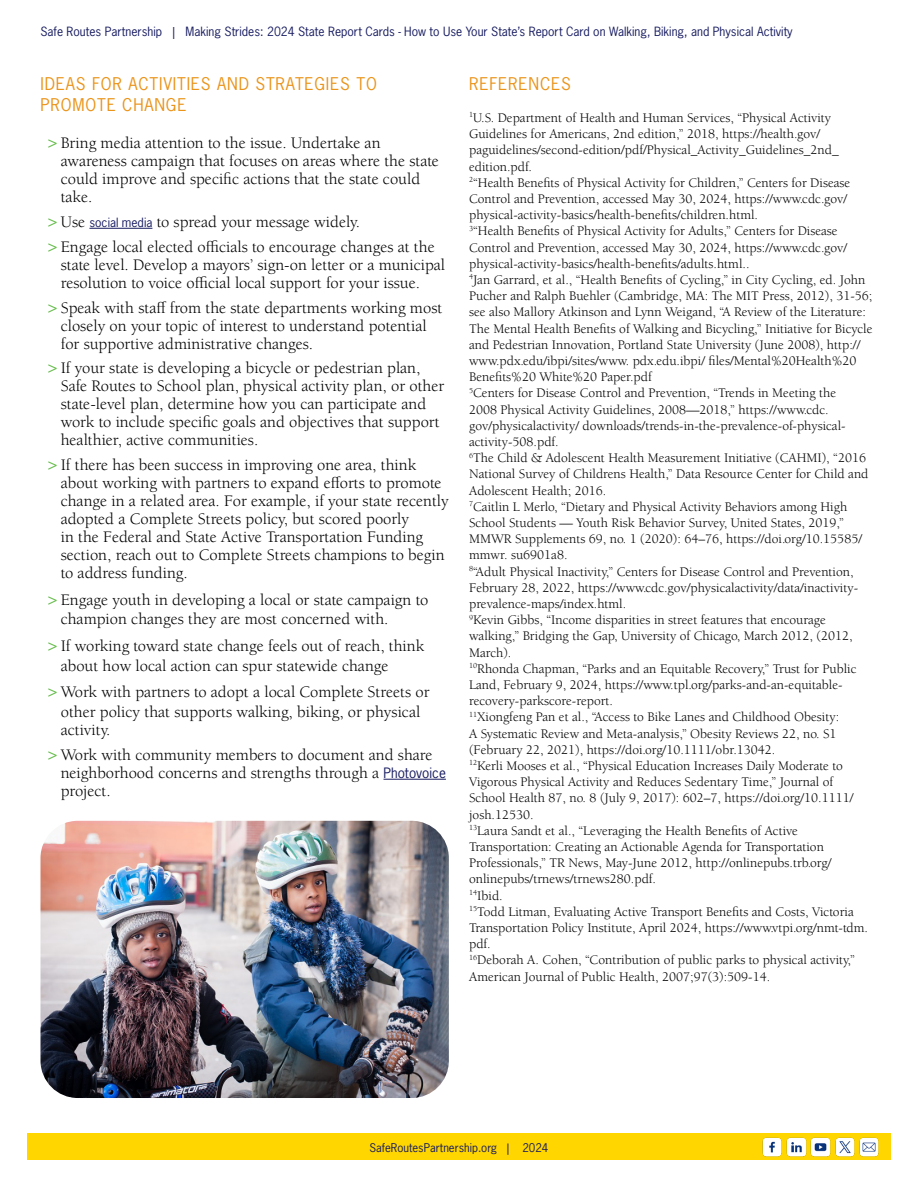
<style>
.page{position:relative;width:918px;height:1188px;background:#fff}
.page>*{position:absolute;margin:0;border:0;box-sizing:border-box;transform-origin:0 0}
.t1{font:16.5px/18px "Berkeley Pro";color:#000}
.t2{font:16.5px/21px "News Gothic Std";letter-spacing:.05em;color:#ea941a}
.t3{font:13.5px/16.2px "Berkeley Pro";color:#000}
.t4{font:12px "News Gothic Std";color:#171b60}
.t5{font:11.4px "News Gothic Std";color:#171b60}
.s1{font-family:"News Gothic Std";color:#62bb46}
.s2{font-family:"News Gothic Std";font-size:12px;color:#171b60}
.s3{font-family:"News Gothic Std";font-size:13.5px;color:#171b60}
</style>
<div class="page">
<div style="left:27px;top:1133px;width:864px;height:27px;background:#ffd600"></div>
<img style="left:762px;top:1137px;width:117px;height:20px">
<hr style="left:89px;top:228px;width:63px;height:1px;background:#171b60">
<hr style="left:384px;top:779px;width:62px;height:1px;background:#171b60">
<img style="left:40px;top:821px;width:409px;height:277px">
<p class="t4" style="left:40px;top:24px;width:754px">Safe Routes Partnership | Making Strides: 2024 State Report Cards - How to Use Your State’s Report Card on Walking, Biking, and Physical Activity</p>
<p class="t2" style="left:40px;top:73px;width:338px">IDEAS FOR ACTIVITIES AND STRATEGIES TO<br>PROMOTE CHANGE</p>
<p class="t1" style="left:61px;top:134px;width:380px;text-indent:-14px"><span class="s1">&gt;</span> Bring media attention to the issue. Undertake an awareness campaign that focuses on areas where the state could improve and specific actions that the state could take.</p>
<p class="t1" style="left:47px;top:213px;width:314px"><span class="s1">&gt;</span> Use <span class="s2">social media</span> to spread your message widely.</p>
<p class="t1" style="left:61px;top:238px;width:386px;text-indent:-14px"><span class="s1">&gt;</span> Engage local elected officials to encourage changes at the state level. Develop a mayors’ sign-on letter or a municipal resolution to voice official local support for your issue.</p>
<p class="t1" style="left:61px;top:299px;width:383px;text-indent:-14px"><span class="s1">&gt;</span> Speak with staff from the state departments working most closely on your topic of interest to understand potential for supportive administrative changes.</p>
<p class="t1" style="left:61px;top:359px;width:385px;text-indent:-14px"><span class="s1">&gt;</span> If your state is developing a bicycle or pedestrian plan, Safe Routes to School plan, physical activity plan, or other state-level plan, determine how you can participate and work to include specific goals and objectives that support healthier, active communities.</p>
<p class="t1" style="left:61px;top:456px;width:390px;text-indent:-14px"><span class="s1">&gt;</span> If there has been success in improving one area, think about working with partners to expand efforts to promote change in a related area. For example, if your state recently adopted a Complete Streets policy, but scored poorly<br>in the Federal and State Active Transportation Funding section, reach out to Complete Streets champions to begin to address funding.</p>
<p class="t1" style="left:61px;top:590px;width:369px;line-height:19.8px;text-indent:-14px"><span class="s1">&gt;</span> Engage youth in developing a local or state campaign to champion changes they are most concerned with.</p>
<p class="t1" style="left:61px;top:636px;width:365px;line-height:19.8px;text-indent:-14px"><span class="s1">&gt;</span> If working toward state change feels out of reach, think about how local action can spur statewide change</p>
<p class="t1" style="left:47px;top:682px;width:384px;line-height:19.8px;text-align:center"><span class="s1">&gt;</span> Work with partners to adopt a local Complete Streets or other policy that supports walking, biking, or physical</p>
<p class="t1" style="left:61px;top:721px;width:51px">activity.</p>
<p class="t1" style="left:61px;top:746px;width:387px;text-indent:-14px"><span class="s1">&gt;</span> Work with community members to document and share neighborhood concerns and strengths through a <span class="s3">Photovoice </span>project.</p>
<p class="t2" style="left:469px;top:73px;width:103px">REFERENCES</p>
<p class="t3" style="left:469px;top:110px;width:371px"><sup>1</sup>U.S. Department of Health and Human Services, “Physical Activity Guidelines for Americans, 2nd edition,” 2018, https://health.gov/ paguidelines/second-edition/pdf/Physical_Activity_Guidelines_2nd_ edition.pdf.</p>
<p class="t3" style="left:469px;top:174px;width:383px"><sup>2</sup>“Health Benefits of Physical Activity for Children,” Centers for Disease<br>Control and Prevention, accessed May 30, 2024, https://www.cdc.gov/ physical-activity-basics/health-benefits/children.html.</p>
<p class="t3" style="left:469px;top:223px;width:380px"><sup>3</sup>“Health Benefits of Physical Activity for Adults,” Centers for Disease<br>Control and Prevention, accessed May 30, 2024, https://www.cdc.gov/ physical-activity-basics/health-benefits/adults.html..</p>
<p class="t3" style="left:469px;top:272px;width:405px"><sup>4</sup>Jan Garrard, et al., “Health Benefits of Cycling,” in City Cycling, ed. John Pucher and Ralph Buehler (Cambridge, MA: The MIT Press, 2012), 31-56; see also Mallory Atkinson and Lynn Weigand, “A Review of the Literature:<br>The Mental Health Benefits of Walking and Bicycling,” Initiative for Bicycle and Pedestrian Innovation, Portland State University (June 2008), http:// www.pdx.edu/ibpi/sites/www. pdx.edu.ibpi/ files/Mental%20Health%20<br>Benefits%20 White%20 Paper.pdf</p>
<p class="t3" style="left:469px;top:385px;width:378px"><sup>5</sup>Centers for Disease Control and Prevention, “Trends in Meeting the 2008 Physical Activity Guidelines, 2008—2018,” https://www.cdc. gov/physicalactivity/ downloads/trends-in-the-prevalence-of-physical&shy;activity-508.pdf.</p>
<p class="t3" style="left:469px;top:450px;width:401px"><sup>6</sup>The Child &amp; Adolescent Health Measurement Initiative (CAHMI), “2016<br>National Survey of Childrens Health,” Data Resource Center for Child and<br>Adolescent Health; 2016.</p>
<p class="t3" style="left:469px;top:498px;width:394px"><sup>7</sup>Caitlin L Merlo, “Dietary and Physical Activity Behaviors among High School Students — Youth Risk Behavior Survey, United States, 2019,” MMWR Supplements 69, no. 1 (2020): 64–76, https://doi.org/10.15585/ mmwr. su6901a8.</p>
<p class="t3" style="left:469px;top:563px;width:391px"><sup>8</sup>“Adult Physical Inactivity,” Centers for Disease Control and Prevention,<br>February 28, 2022, https://www.cdc.gov/physicalactivity/data/inactivity&shy;prevalence-maps/index.html.</p>
<p class="t3" style="left:469px;top:612px;width:385px"><sup>9</sup>Kevin Gibbs, “Income disparities in street features that encourage walking,” Bridging the Gap, University of Chicago, March 2012, (2012,<br>March).</p>
<p class="t3" style="left:469px;top:660px;width:389px"><sup>10</sup>Rhonda Chapman, “Parks and an Equitable Recovery,” Trust for Public<br>Land, February 9, 2024, https://www.tpl.org/parks-and-an-equitable&shy;recovery-parkscore-report.</p>
<p class="t3" style="left:469px;top:709px;width:372px"><sup>11</sup>Xiongfeng Pan et al., “Access to Bike Lanes and Childhood Obesity:<br>A Systematic Review and Meta-analysis,” Obesity Reviews 22, no. S1 (February 22, 2021), https://doi.org/10.1111/obr.13042.</p>
<p class="t3" style="left:469px;top:758px;width:386px"><sup>12</sup>Kerli Mooses et al., “Physical Education Increases Daily Moderate to Vigorous Physical Activity and Reduces Sedentary Time,” Journal of School Health 87, no. 8 (July 9, 2017): 602–7, https://doi.org/10.1111/ josh.12530.</p>
<p class="t3" style="left:469px;top:822px;width:364px"><sup>13</sup>Laura Sandt et al., “Leveraging the Health Benefits of Active Transportation: Creating an Actionable Agenda for Transportation Professionals,” TR News, May-June 2012, http://onlinepubs.trb.org/ onlinepubs/trnews/trnews280.pdf.</p>
<p class="t3" style="left:469px;top:887px;width:35px"><sup>14</sup>Ibid.</p>
<p class="t3" style="left:469px;top:903px;width:400px"><sup>15</sup>Todd Litman, Evaluating Active Transport Benefits and Costs, Victoria<br>Transportation Policy Institute, April 2024, https://www.vtpi.org/nmt-tdm. pdf.</p>
<p class="t3" style="left:469px;top:952px;width:387px"><sup>16</sup>Deborah A. Cohen, “Contribution of public parks to physical activity,”<br>American Journal of Public Health, 2007;97(3):509-14.</p>
<p class="t5" style="left:370px;top:1140px;width:180px">SafeRoutesPartnership.org | 2024</p>
</div>
